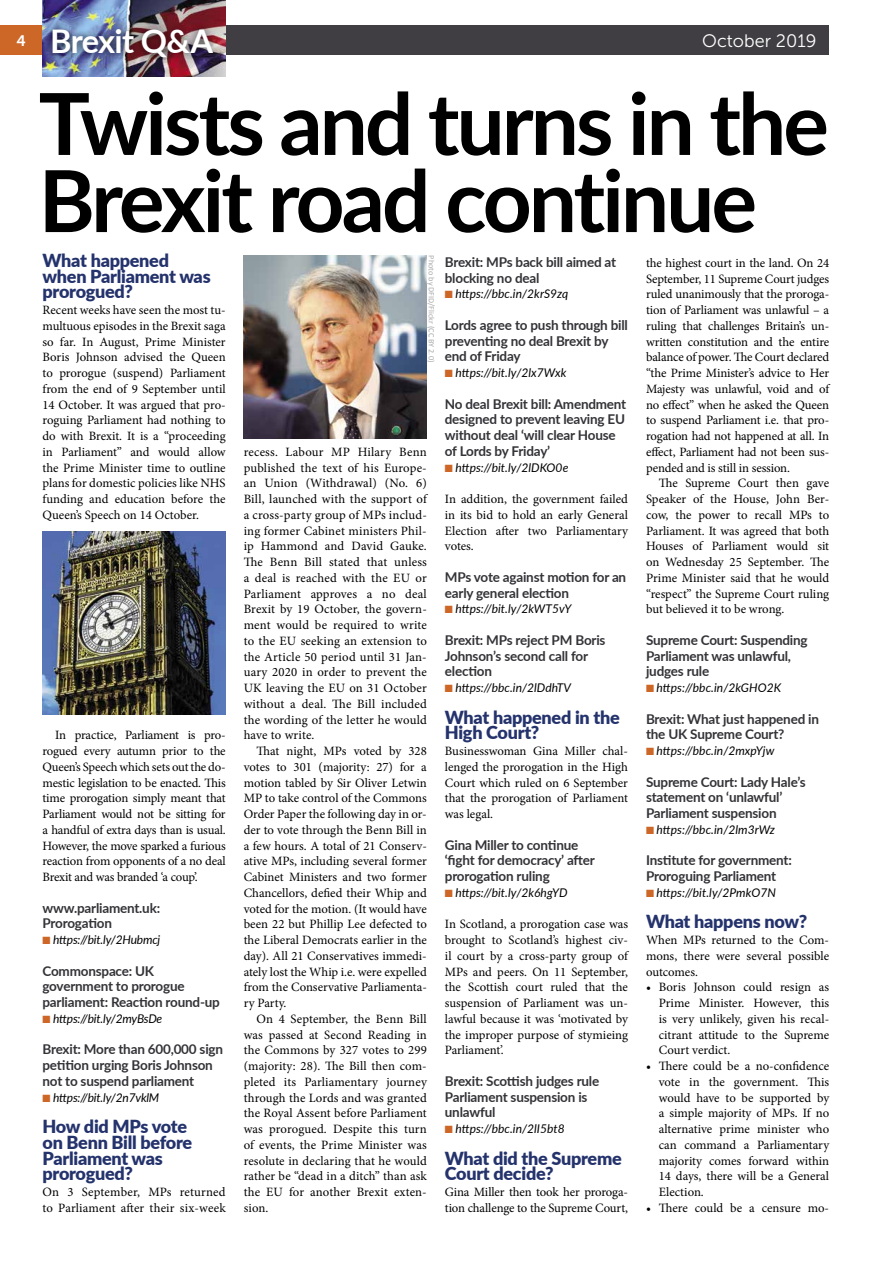
<style>
.page{position:relative;width:893px;height:1263px;background:#fff}
.page>*{position:absolute;margin:0;border:0;box-sizing:border-box;transform-origin:0 0}
.t1{font:700 85.5px/77.1px "Lato";letter-spacing:-.035em;color:#000}
.t2{font:700 32.55px "Lato";letter-spacing:-.03em;color:#fff}
.t3{font:900 18px/15.8px "Lato";letter-spacing:-.015em;color:#25336d}
.t4{font:18px "Museo Sans 300";color:#fff}
.t5{font:15.15px "Museo Sans 700";color:#fff}
.t6{font:700 13.5px/15.8px "Lato";letter-spacing:-.015em;color:#333237}
.t7{font:12.75px/15.8px "Minion Pro";color:#000;text-align:justify}
.t8{font:italic 12px "Lato";letter-spacing:.005em;color:#000}
.t9{font:italic 12px "Lato";letter-spacing:-.015em;color:#000}
.t10{font:8.25px "Calibri";color:#aaa}
.s1{color:#cd6727}
</style>
<div class="page">
<div style="left:0;top:26px;width:43px;height:29px;background:#cd6727"></div>
<div style="left:43px;top:26px;width:786px;height:29px;background:#403e43"></div>
<img style="left:43px;top:0;width:183px;height:77px">
<div style="left:44px;top:21px;width:177px;height:45px;background:#000;opacity:.75"></div>
<img style="left:43px;top:531px;width:183px;height:184px">
<img style="left:244px;top:255px;width:183px;height:184px">
<h2 class="t2" style="left:50px;top:17px;width:165px">Brexit Q&amp;A</h2>
<h1 class="t1" style="left:39px;top:82px;width:792px">Twists and turns in the<br>Brexit road continue</h1>
<p class="t10" style="left:437px;top:255px;width:108px;rotate:90deg">Photo by DFID/Flickr (CC BY 2.0)</p>
<p class="t5" style="left:17px;top:32px;width:11px">4</p>
<h3 class="t4" style="left:702px;top:31px;width:116px">October 2019</h3>
<h3 class="t3" style="left:43px;top:252px;width:170px">What happened when Parliament was prorogued?</h3>
<p class="t7" style="left:43px;top:302px;width:185px">Recent weeks have seen the most tu&shy;multuous episodes in the Brexit saga so far. In August, Prime Minister Boris Johnson advised the Queen to prorogue (suspend) Parliament from the end of 9 September until 14 October. It was argued that pro&shy;roguing Parliament had nothing to do with Brexit. It is a “proceeding in Parliament” and would allow the Prime Minister time to outline plans for domestic policies like NHS funding and education before the Queen’s Speech on 14 October.</p>
<p class="t6" style="left:445px;top:253px;width:173px">Brexit: MPs back bill aimed at blocking no deal</p>
<p class="t8" style="left:445px;top:285px;width:125px"><span class="s1">■</span> https://bbc.in/2krS9zq</p>
<p class="t6" style="left:445px;top:316px;width:185px">Lords agree to push through bill preventing no deal Brexit by end of Friday</p>
<p class="t8" style="left:445px;top:364px;width:123px"><span class="s1">■</span> https://bit.ly/2lx7Wxk</p>
<p class="t6" style="left:445px;top:395px;width:183px">No deal Brexit bill: Amendment designed to prevent leaving EU without deal ‘will clear House of Lords by Friday’</p>
<p class="t8" style="left:445px;top:459px;width:125px"><span class="s1">■</span> https://bit.ly/2lDKO0e</p>
<p class="t7" style="left:445px;top:491px;width:185px">In addition, the government failed in its bid to hold an early General Election after two Parliamentary votes.</p>
<p class="t6" style="left:445px;top:568px;width:183px">MPs vote against motion for an early general election</p>
<p class="t8" style="left:445px;top:600px;width:128px"><span class="s1">■</span> https://bit.ly/2kWT5vY</p>
<p class="t6" style="left:445px;top:631px;width:162px">Brexit: MPs reject PM Boris<br>Johnson’s second call for election</p>
<p class="t8" style="left:445px;top:679px;width:128px"><span class="s1">■</span> https://bbc.in/2lDdhTV</p>
<h3 class="t3" style="left:445px;top:708px;width:176px">What happened in the<br>High Court?</h3>
<p class="t7" style="left:445px;top:743px;width:185px">Businesswoman Gina Miller chal&shy;lenged the prorogation in the High Court which ruled on 6 September that the prorogation of Parliament was legal.</p>
<p class="t6" style="left:445px;top:836px;width:152px">Gina Miller to continue ‘fight for democracy’ after prorogation ruling</p>
<p class="t8" style="left:445px;top:884px;width:124px"><span class="s1">■</span> https://bit.ly/2k6hgYD</p>
<p class="t7" style="left:445px;top:916px;width:185px">In Scotland, a prorogation case was brought to Scotland’s highest civ&shy;il court by a cross-party group of MPs and peers. On 11 September, the Scottish court ruled that the suspension of Parliament was un&shy;lawful because it was ‘motivated by the improper purpose of stymieing Parliament’.</p>
<p class="t6" style="left:445px;top:1072px;width:156px">Brexit: Scottish judges rule<br>Parliament suspension is unlawful</p>
<p class="t8" style="left:445px;top:1120px;width:121px"><span class="s1">■</span> https://bbc.in/2lI5bt8</p>
<h3 class="t3" style="left:445px;top:1149px;width:178px">What did the Supreme<br>Court decide?</h3>
<p class="t7" style="left:445px;top:1184px;width:185px">Gina Miller then took her proroga&shy;tion challenge to the Supreme Court,</p>
<p class="t7" style="left:646px;top:255px;width:185px">the highest court in the land. On 24<br>September, 11 Supreme Court judges ruled unanimously that the proroga&shy;tion of Parliament was unlawful – a ruling that challenges Britain’s un&shy;written constitution and the entire balance of power. The Court declared “the Prime Minister’s advice to Her Majesty was unlawful, void and of no effect” when he asked the Queen to suspend Parliament i.e. that pro&shy;rogation had not happened at all. In effect, Parliament had not been sus&shy;pended and is still in session.</p>
<p class="t7" style="left:646px;top:475px;width:185px;text-indent:13px">The Supreme Court then gave Speaker of the House, John Ber&shy;cow, the power to recall MPs to Parliament. It was agreed that both Houses of Parliament would sit on Wednesday 25 September. The Prime Minister said that he would “respect” the Supreme Court ruling but believed it to be wrong.</p>
<p class="t6" style="left:646px;top:631px;width:163px">Supreme Court: Suspending<br>Parliament was unlawful, judges rule</p>
<p class="t8" style="left:646px;top:679px;width:137px"><span class="s1">■</span> https://bbc.in/2kGHO2K</p>
<p class="t6" style="left:646px;top:710px;width:175px">Brexit: What just happened in the UK Supreme Court?</p>
<p class="t8" style="left:646px;top:742px;width:130px"><span class="s1">■</span> https://bbc.in/2mxpYjw</p>
<p class="t6" style="left:646px;top:773px;width:161px">Supreme Court: Lady Hale’s statement on ‘unlawful’<br>Parliament suspension</p>
<p class="t8" style="left:646px;top:821px;width:131px"><span class="s1">■</span> https://bbc.in/2lm3rWz</p>
<p class="t6" style="left:646px;top:852px;width:147px">Institute for government:<br>Proroguing Parliament</p>
<p class="t8" style="left:646px;top:884px;width:131px"><span class="s1">■</span> https://bit.ly/2PmkO7N</p>
<h3 class="t3" style="left:646px;top:913px;width:163px">What happens now?</h3>
<p class="t7" style="left:646px;top:932px;width:185px">When MPs returned to the Com&shy;mons, there were several possible outcomes.</p>
<p class="t7" style="left:659px;top:979px;width:172px;text-indent:-13px">• Boris Johnson could resign as Prime Minister. However, this is very unlikely, given his recal&shy;citrant attitude to the Supreme Court verdict.</p>
<p class="t7" style="left:659px;top:1058px;width:172px;text-indent:-13px">• There could be a no-confidence vote in the government. This would have to be supported by a simple majority of MPs. If no alternative prime minister who can command a Parliamentary majority comes forward within 14 days, there will be a General Election.</p>
<p class="t7" style="left:646px;top:1200px;width:185px">• There could be a censure mo-</p>
<p class="t7" style="left:244px;top:444px;width:185px">recess. Labour MP Hilary Benn published the text of his Europe&shy;an Union (Withdrawal) (No. 6)<br>Bill, launched with the support of a cross-party group of MPs includ&shy;ing former Cabinet ministers Phil&shy;ip Hammond and David Gauke.<br>The Benn Bill stated that unless a deal is reached with the EU or Parliament approves a no deal Brexit by 19 October, the govern&shy;ment would be required to write to the EU seeking an extension to the Article 50 period until 31 Jan&shy;uary 2020 in order to prevent the UK leaving the EU on 31 October without a deal. The Bill included the wording of the letter he would have to write.</p>
<p class="t7" style="left:244px;top:743px;width:185px;text-indent:13px">That night, MPs voted by 328 votes to 301 (majority: 27) for a motion tabled by Sir Oliver Letwin MP to take control of the Commons Order Paper the following day in or&shy;der to vote through the Benn Bill in a few hours. A total of 21 Conserv&shy;ative MPs, including several former Cabinet Ministers and two former Chancellors, defied their Whip and voted for the motion. (It would have been 22 but Phillip Lee defected to the Liberal Democrats earlier in the day). All 21 Conservatives immedi&shy;ately lost the Whip i.e. were expelled from the Conservative Parliamenta&shy;ry Party.</p>
<p class="t7" style="left:244px;top:1011px;width:185px;text-indent:13px">On 4 September, the Benn Bill was passed at Second Reading in the Commons by 327 votes to 299 (majority: 28). The Bill then com&shy;pleted its Parliamentary journey through the Lords and was granted the Royal Assent before Parliament was prorogued. Despite this turn of events, the Prime Minister was resolute in declaring that he would rather be “dead in a ditch” than ask the EU for another Brexit exten&shy;sion.</p>
<p class="t7" style="left:43px;top:727px;width:185px;text-indent:13px">In practice, Parliament is pro&shy;rogued every autumn prior to the Queen’s Speech which sets out the do&shy;mestic legislation to be enacted. This time prorogation simply meant that Parliament would not be sitting for a handful of extra days than is usual.<br>However, the move sparked a furious reaction from opponents of a no deal Brexit and was branded ‘a coup’.</p>
<p class="t6" style="left:43px;top:899px;width:119px">www.parliament.uk:<br>Prorogation</p>
<p class="t9" style="left:43px;top:931px;width:119px"><span class="s1">■</span> https://bit.ly/2Hubmcj</p>
<p class="t6" style="left:43px;top:962px;width:179px">Commonspace: UK government to prorogue parliament: Reaction round-up</p>
<p class="t9" style="left:43px;top:1010px;width:121px"><span class="s1">■</span> https://bit.ly/2myBsDe</p>
<p class="t6" style="left:43px;top:1041px;width:182px">Brexit: More than 600,000 sign petition urging Boris Johnson not to suspend parliament</p>
<p class="t9" style="left:43px;top:1089px;width:118px"><span class="s1">■</span> https://bit.ly/2n7vklM</p>
<h3 class="t3" style="left:43px;top:1118px;width:151px">How did MPs vote on Benn Bill before<br>Parliament was prorogued?</h3>
<p class="t7" style="left:43px;top:1184px;width:185px">On 3 September, MPs returned to Parliament after their six-week</p>
</div>
